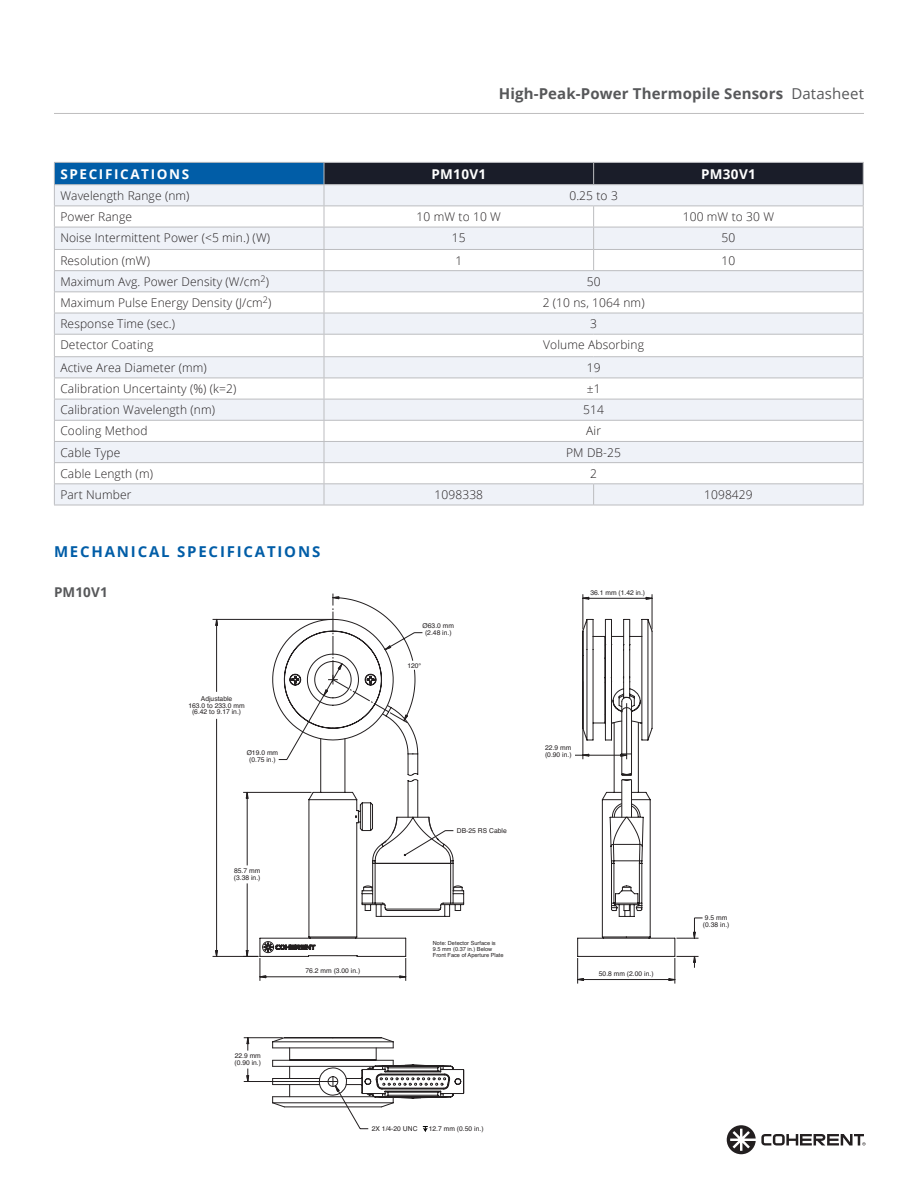
<style>
.page{position:relative;width:918px;height:1188px;background:#fff}
.page>*{position:absolute;margin:0;border:0;box-sizing:border-box;transform-origin:0 0}
.Datasheet_Header{font:700 15px "Open Sans";letter-spacing:.01em;color:#57585a}
.MECHANICAL_SPECIFICA{font:700 15px "Open Sans";letter-spacing:.12em;color:#015da7}
.SPECIFICATIONS_Heade{font:700 13.5px "Open Sans";letter-spacing:.12em;color:#fff}
.SPECIFICATIONS_Produ{font:700 13.5px "Open Sans";letter-spacing:.025em;color:#fff}
.Product_Name{font:700 13.5px "Open Sans";letter-spacing:.01em;color:#57585a}
.SPECIFICATIONS_Text{font:300 12px "Open Sans";letter-spacing:.01em;color:#231f20}
.t1{font:6.75px/6.8px "Helvetica";color:#231f20;text-align:center}
.t2{font:5.7px/5.7px "Helvetica";color:#231f20}
.s1{font-weight:400}
</style>
<div class="page">
<svg style="left:727px;top:1125px;width:139px;height:29px"></svg>
<hr style="left:54px;top:113px;width:810px;height:1px;background:#231f20">
<div style="left:54px;top:162px;width:270px;height:23px;background:#015da7"></div>
<svg style="left:55px;top:185px;width:269px;height:320px;fill:#eff2f8"></svg>
<hr style="left:54px;top:162px;width:270px;height:1px;background:#bcbdc0">
<hr style="left:54px;top:184px;width:270px;height:1px;background:#bcbdc0">
<hr style="left:54px;top:206px;width:270px;height:1px;background:#bcbdc0">
<hr style="left:54px;top:227px;width:270px;height:1px;background:#bcbdc0">
<hr style="left:54px;top:249px;width:270px;height:1px;background:#bcbdc0">
<hr style="left:54px;top:270px;width:270px;height:1px;background:#bcbdc0">
<hr style="left:54px;top:291px;width:270px;height:1px;background:#bcbdc0">
<hr style="left:54px;top:313px;width:270px;height:1px;background:#bcbdc0">
<hr style="left:54px;top:334px;width:270px;height:1px;background:#bcbdc0">
<hr style="left:54px;top:356px;width:270px;height:1px;background:#bcbdc0">
<hr style="left:54px;top:378px;width:270px;height:1px;background:#bcbdc0">
<hr style="left:54px;top:399px;width:270px;height:1px;background:#bcbdc0">
<hr style="left:54px;top:420px;width:270px;height:1px;background:#bcbdc0">
<hr style="left:54px;top:441px;width:270px;height:1px;background:#bcbdc0">
<hr style="left:54px;top:462px;width:270px;height:1px;background:#bcbdc0">
<hr style="left:54px;top:483px;width:270px;height:1px;background:#bcbdc0">
<svg style="left:54px;top:163px;width:1px;height:342px"></svg>
<svg style="left:324px;top:162px;width:540px;height:343px"></svg>
<hr style="left:54px;top:505px;width:270px;height:1px;background:#bcbdc0">
<hr style="left:324px;top:505px;width:270px;height:1px;background:#bcbdc0">
<hr style="left:594px;top:505px;width:270px;height:1px;background:#bcbdc0">
<svg style="left:244px;top:594px;width:408px;height:535px"></svg>
<svg style="left:272px;top:1037px;width:177px;height:70px"></svg>
<svg style="left:247px;top:1075px;width:2px;height:7px"></svg>
<svg style="left:247px;top:1038px;width:2px;height:6px"></svg>
<svg style="left:621px;top:754px;width:6px;height:2px"></svg>
<svg style="left:583px;top:754px;width:6px;height:2px"></svg>
<svg style="left:583px;top:597px;width:6px;height:2px"></svg>
<svg style="left:646px;top:597px;width:6px;height:2px"></svg>
<svg style="left:324px;top:593px;width:84px;height:130px"></svg>
<hr style="left:333px;top:977px;width:73px;height:1px;background:#231f20">
<hr style="left:260px;top:977px;width:73px;height:1px;background:#231f20">
<hr style="left:247px;top:792px;width:1px;height:73px;background:#231f20">
<hr style="left:243px;top:792px;width:69px;height:1px;background:#231f20">
<hr style="left:216px;top:619px;width:1px;height:73px;background:#231f20">
<hr style="left:247px;top:883px;width:1px;height:73px;background:#231f20">
<hr style="left:213px;top:619px;width:120px;height:1px;background:#231f20">
<hr style="left:216px;top:719px;width:1px;height:237px;background:#231f20">
<hr style="left:213px;top:956px;width:45px;height:1px;background:#231f20">
<hr style="left:578px;top:979px;width:48px;height:1px;background:#231f20">
<hr style="left:626px;top:979px;width:49px;height:1px;background:#231f20">
<svg style="left:400px;top:958px;width:6px;height:23px"></svg>
<svg style="left:243px;top:950px;width:23px;height:31px"></svg>
<svg style="left:215px;top:950px;width:3px;height:7px"></svg>
<svg style="left:676px;top:918px;width:27px;height:21px"></svg>
<svg style="left:577px;top:958px;width:7px;height:26px"></svg>
<svg style="left:669px;top:956px;width:30px;height:28px"></svg>
<svg style="left:423px;top:1126px;width:5px;height:5px"></svg>
<p class="Datasheet_Header" style="left:499px;top:83px;width:367px">High-Peak-Power Thermopile Sensors <span class="s1">Datasheet</span></p>
<p class="SPECIFICATIONS_Heade" style="left:60px;top:164px;width:130px">SPECIFICATIONS</p>
<p class="SPECIFICATIONS_Produ" style="left:431px;top:164px;width:56px">PM10V1</p>
<p class="SPECIFICATIONS_Produ" style="left:701px;top:164px;width:56px">PM30V1</p>
<p class="SPECIFICATIONS_Text" style="left:60px;top:187px;width:131px">Wavelength Range (nm)</p>
<p class="SPECIFICATIONS_Text" style="left:569px;top:187px;width:50px">0.25 to 3</p>
<p class="SPECIFICATIONS_Text" style="left:60px;top:208px;width:73px">Power Range</p>
<p class="SPECIFICATIONS_Text" style="left:417px;top:208px;width:86px">10 mW to 10 W</p>
<p class="SPECIFICATIONS_Text" style="left:683px;top:208px;width:93px">100 mW to 30 W</p>
<p class="SPECIFICATIONS_Text" style="left:60px;top:230px;width:211px">Noise Intermittent Power (&lt;5 min.) (W)</p>
<p class="SPECIFICATIONS_Text" style="left:452px;top:230px;width:15px">15</p>
<p class="SPECIFICATIONS_Text" style="left:722px;top:230px;width:15px">50</p>
<p class="SPECIFICATIONS_Text" style="left:60px;top:252px;width:91px">Resolution (mW)</p>
<p class="SPECIFICATIONS_Text" style="left:455px;top:252px;width:8px">1</p>
<p class="SPECIFICATIONS_Text" style="left:722px;top:252px;width:15px">10</p>
<p class="SPECIFICATIONS_Text" style="left:60px;top:273px;width:210px">Maximum Avg. Power Density (W/cm<sup>2</sup>)</p>
<p class="SPECIFICATIONS_Text" style="left:587px;top:273px;width:15px">50</p>
<p class="SPECIFICATIONS_Text" style="left:60px;top:294px;width:213px">Maximum Pulse Energy Density (J/cm<sup>2</sup>)</p>
<p class="SPECIFICATIONS_Text" style="left:543px;top:294px;width:103px">2 (10 ns, 1064 nm)</p>
<p class="SPECIFICATIONS_Text" style="left:60px;top:316px;width:116px">Response Time (sec.)</p>
<p class="SPECIFICATIONS_Text" style="left:590px;top:316px;width:8px">3</p>
<p class="SPECIFICATIONS_Text" style="left:60px;top:337px;width:94px">Detector Coating</p>
<p class="SPECIFICATIONS_Text" style="left:543px;top:337px;width:102px">Volume Absorbing</p>
<p class="SPECIFICATIONS_Text" style="left:60px;top:359px;width:148px">Active Area Diameter (mm)</p>
<p class="SPECIFICATIONS_Text" style="left:587px;top:359px;width:15px">19</p>
<p class="SPECIFICATIONS_Text" style="left:60px;top:381px;width:178px">Calibration Uncertainty (%) (k=2)</p>
<p class="SPECIFICATIONS_Text" style="left:587px;top:381px;width:15px">±1</p>
<p class="SPECIFICATIONS_Text" style="left:60px;top:402px;width:156px">Calibration Wavelength (nm)</p>
<p class="SPECIFICATIONS_Text" style="left:583px;top:402px;width:22px">514</p>
<p class="SPECIFICATIONS_Text" style="left:60px;top:423px;width:89px">Cooling Method</p>
<p class="SPECIFICATIONS_Text" style="left:586px;top:423px;width:16px">Air</p>
<p class="SPECIFICATIONS_Text" style="left:60px;top:444px;width:61px">Cable Type</p>
<p class="SPECIFICATIONS_Text" style="left:566px;top:444px;width:56px">PM DB-25</p>
<p class="SPECIFICATIONS_Text" style="left:60px;top:465px;width:94px">Cable Length (m)</p>
<p class="SPECIFICATIONS_Text" style="left:590px;top:465px;width:8px">2</p>
<p class="SPECIFICATIONS_Text" style="left:60px;top:486px;width:73px">Part Number</p>
<p class="SPECIFICATIONS_Text" style="left:434px;top:486px;width:50px">1098338</p>
<p class="SPECIFICATIONS_Text" style="left:704px;top:486px;width:50px">1098429</p>
<p class="MECHANICAL_SPECIFICA" style="left:54px;top:541px;width:268px">MECHANICAL SPECIFICATIONS</p>
<p class="Product_Name" style="left:54px;top:582px;width:55px">PM10V1</p>
<p class="t1" style="left:188px;top:695px;width:58px">Adjustable<br>163.0 to 233.0 mm (6.42 to 9.17 in.)</p>
<p class="t1" style="left:247px;top:749px;width:33px">Ø19.0 mm (0.75 in.)</p>
<p class="t1" style="left:234px;top:868px;width:28px;text-align:left">85.7 mm (3.38 in.)</p>
<p class="t1" style="left:423px;top:623px;width:33px">Ø63.0 mm (2.48 in.)</p>
<p class="t1" style="left:407px;top:662px;width:15px">120°</p>
<p class="t1" style="left:457px;top:827px;width:51px">DB-25 RS Cable</p>
<p class="t1" style="left:590px;top:589px;width:56px">36.1 mm (1.42 in.)</p>
<p class="t1" style="left:545px;top:745px;width:28px;text-align:left">22.9 mm (0.90 in.)</p>
<p class="t2" style="left:433px;top:941px;width:72px">Note: Detector Surface is<br>9.5 mm (0.37 in.) Below<br>Front Face of Aperture Plate</p>
<p class="t1" style="left:234px;top:1053px;width:28px;text-align:left">22.9 mm (0.90 in.)</p>
<p class="t1" style="left:306px;top:968px;width:56px">76.2 mm (3.00 in.)</p>
<p class="t1" style="left:599px;top:971px;width:56px">50.8 mm (2.00 in.)</p>
<p class="t1" style="left:372px;top:1125px;width:47px">2X 1/4-20 UNC</p>
<p class="t1" style="left:429px;top:1125px;width:56px">12.7 mm (0.50 in.)</p>
<p class="t1" style="left:703px;top:915px;width:28px">9.5 mm (0.38 in.)</p>
</div>
